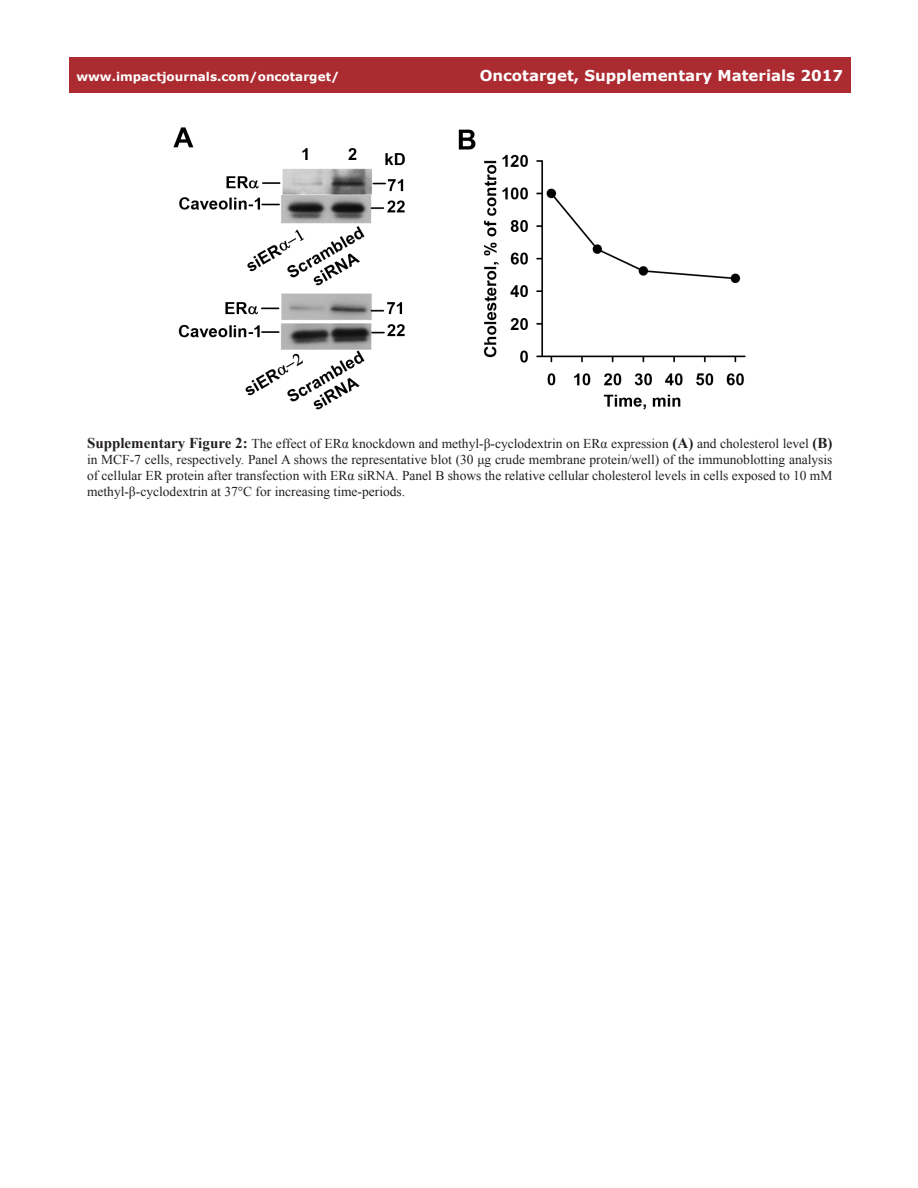
<style>
.page{position:relative;width:918px;height:1188px;background:#fff}
.page>*{position:absolute;margin:0;border:0;box-sizing:border-box;transform-origin:0 0}
.t1{font:700 15px "Verdana";color:#fff}
.figuretext{font:13.5px/16.2px "Times New Roman";color:#231f20;text-align:justify}
.t2{font:700 12px "Verdana";color:#fff}
.s1{font-weight:700;font-size:15px}
</style>
<div class="page">
<div style="left:69px;top:57px;width:781px;height:36px;background:#ac2b31"></div>
<img style="left:173px;top:127px;width:573px;height:283px">
<p class="t2" style="left:76px;top:68px;width:264px">www.impactjournals.com/oncotarget/</p>
<p class="t1" style="left:480px;top:65px;width:365px">Oncotarget, Supplementary Materials 2017</p>
<p class="figuretext" style="left:87px;top:435px;width:747px"><span class="s1">Supplementary Figure 2:</span> The effect of ERα knockdown and methyl-β-cyclodextrin on ERα expression <span class="s1">(A)</span> and cholesterol level <span class="s1">(B) </span>in MCF-7 cells, respectively. Panel A shows the representative blot (30 μg crude membrane protein/well) of the immunoblotting analysis of cellular ER protein after transfection with ERα siRNA. Panel B shows the relative cellular cholesterol levels in cells exposed to 10 mM methyl-β-cyclodextrin at 37°C for increasing time-periods.</p>
</div>
